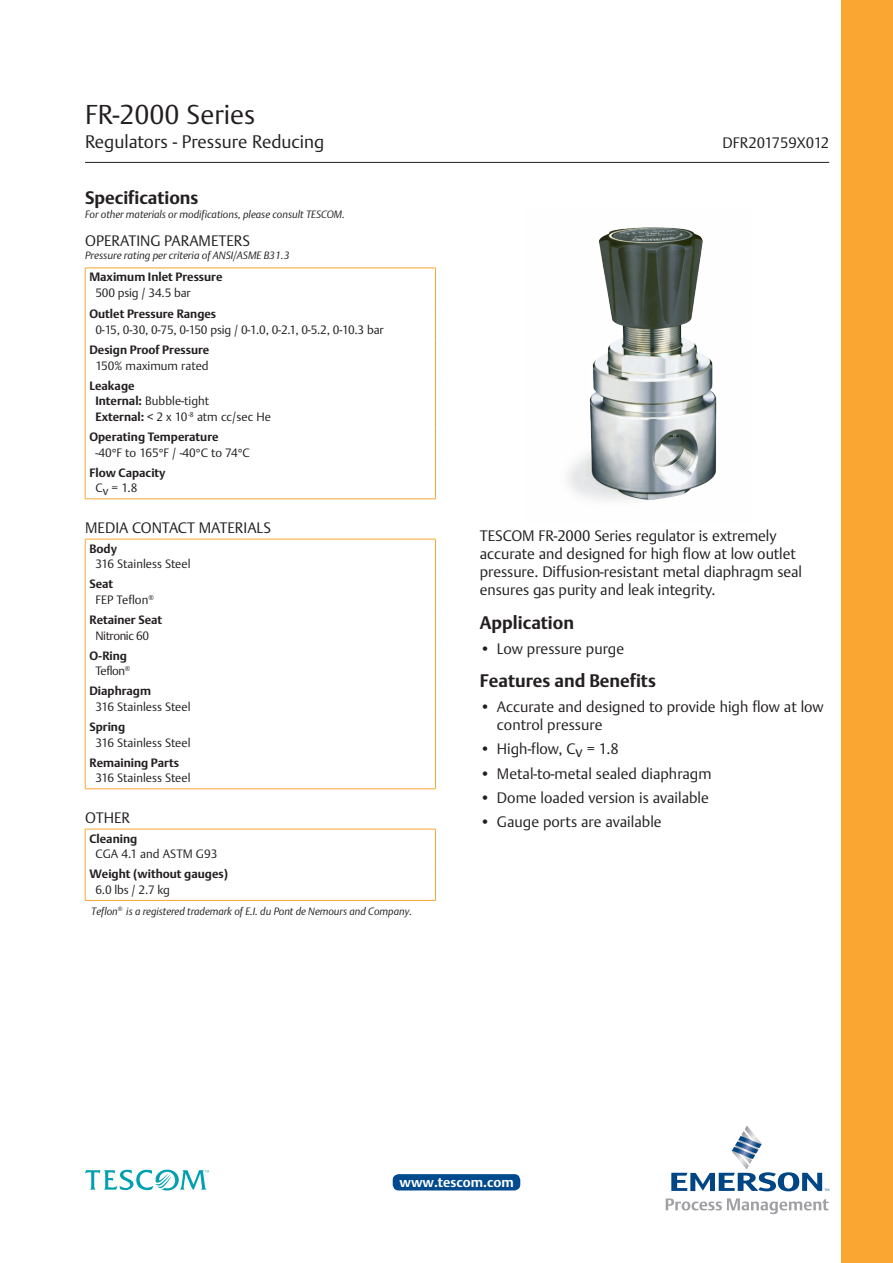
<style>
.page{position:relative;width:893px;height:1263px;background:#fff}
.page>*{position:absolute;margin:0;border:0;box-sizing:border-box;transform-origin:0 0}
.t1{font:300 27px "DTL Argo T";color:#231f20}
.t2{font:700 18px "DTL Argo T";color:#231f20}
.t3{font:300 18px "DTL Argo T";color:#231f20}
.t4{font:300 15px/18px "DTL Argo T";color:#231f20}
.t5{font:700 13.5px "DTL Argo T";color:#fff}
.t6{font:300 12px "DTL Argo T";color:#231f20}
.t7{font:700 12px "DTL Argo T";color:#231f20}
.t8{font:300 12px "DTL Argo T";letter-spacing:-.035em;color:#231f20}
.t9{font:italic 10.5px "DTL Argo T Light";color:#231f20}
.s1{font-weight:700}
</style>
<div class="page">
<div style="left:842px;top:0;width:51px;height:1263px;background:#faa633"></div>
<hr style="left:85px;top:162px;width:744px;height:1px;background:#231f20">
<hr style="left:85px;top:268px;width:351px;height:1px;background:#faa633">
<hr style="left:435px;top:305px;width:1px;height:35px;background:#faa633">
<hr style="left:85px;top:498px;width:351px;height:1px;background:#faa633">
<hr style="left:85px;top:268px;width:1px;height:37px;background:#faa633">
<hr style="left:435px;top:268px;width:1px;height:37px;background:#faa633">
<hr style="left:85px;top:305px;width:1px;height:35px;background:#faa633">
<hr style="left:85px;top:340px;width:1px;height:36px;background:#faa633">
<hr style="left:435px;top:340px;width:1px;height:36px;background:#faa633">
<hr style="left:85px;top:376px;width:1px;height:51px;background:#faa633">
<hr style="left:435px;top:376px;width:1px;height:51px;background:#faa633">
<hr style="left:85px;top:427px;width:1px;height:36px;background:#faa633">
<hr style="left:435px;top:427px;width:1px;height:36px;background:#faa633">
<hr style="left:85px;top:463px;width:1px;height:35px;background:#faa633">
<hr style="left:435px;top:463px;width:1px;height:35px;background:#faa633">
<hr style="left:85px;top:539px;width:351px;height:1px;background:#faa633">
<hr style="left:85px;top:539px;width:1px;height:36px;background:#faa633">
<hr style="left:435px;top:539px;width:1px;height:36px;background:#faa633">
<hr style="left:85px;top:575px;width:1px;height:35px;background:#faa633">
<hr style="left:435px;top:575px;width:1px;height:35px;background:#faa633">
<hr style="left:85px;top:610px;width:1px;height:36px;background:#faa633">
<hr style="left:435px;top:610px;width:1px;height:36px;background:#faa633">
<hr style="left:85px;top:646px;width:1px;height:36px;background:#faa633">
<hr style="left:435px;top:646px;width:1px;height:36px;background:#faa633">
<hr style="left:85px;top:682px;width:1px;height:35px;background:#faa633">
<hr style="left:435px;top:682px;width:1px;height:35px;background:#faa633">
<hr style="left:85px;top:717px;width:1px;height:36px;background:#faa633">
<hr style="left:435px;top:717px;width:1px;height:36px;background:#faa633">
<hr style="left:85px;top:753px;width:1px;height:35px;background:#faa633">
<hr style="left:435px;top:753px;width:1px;height:35px;background:#faa633">
<hr style="left:85px;top:829px;width:1px;height:36px;background:#faa633">
<hr style="left:435px;top:829px;width:1px;height:36px;background:#faa633">
<hr style="left:85px;top:865px;width:1px;height:35px;background:#faa633">
<hr style="left:435px;top:865px;width:1px;height:35px;background:#faa633">
<hr style="left:85px;top:788px;width:351px;height:1px;background:#faa633">
<hr style="left:85px;top:829px;width:351px;height:1px;background:#faa633">
<hr style="left:85px;top:900px;width:351px;height:1px;background:#faa633">
<img style="left:567px;top:227px;width:150px;height:273px">
<svg style="left:671px;top:1125px;width:158px;height:66px"></svg>
<svg style="left:666px;top:1198px;width:162px;height:16px"></svg>
<svg style="left:85px;top:1170px;width:124px;height:20px"></svg>
<div style="left:393px;top:1174px;width:127px;height:16px;background:#004a8d;border-radius:6px"></div>
<p class="t1" style="left:85px;top:98px;width:172px">FR-2000 Series</p>
<p class="t3" style="left:85px;top:131px;width:241px">Regulators - Pressure Reducing</p>
<p class="t4" style="left:723px;top:133px;width:108px">DFR201759X012</p>
<p class="t2" style="left:85px;top:187px;width:115px">Specifications</p>
<p class="t9" style="left:85px;top:208px;width:261px">For other materials or modifications, please consult TESCOM.</p>
<p class="t4" style="left:85px;top:231px;width:166px">OPERATING PARAMETERS</p>
<p class="t9" style="left:85px;top:249px;width:206px">Pressure rating per criteria of ANSI/ASME B31.3</p>
<p class="t7" style="left:89px;top:270px;width:135px">Maximum Inlet Pressure</p>
<p class="t6" style="left:95px;top:286px;width:97px">500 psig / 34.5 bar</p>
<p class="t7" style="left:89px;top:307px;width:128px">Outlet Pressure Ranges</p>
<p class="t6" style="left:95px;top:323px;width:290px">0-15, 0-30, 0-75, 0-150 psig / 0-1.0, 0-2.1, 0-5.2, 0-10.3 bar</p>
<p class="t7" style="left:89px;top:343px;width:121px">Design Proof Pressure</p>
<p class="t6" style="left:95px;top:358px;width:115px">150% maximum rated</p>
<p class="t7" style="left:89px;top:378px;width:47px">Leakage</p>
<p class="t6" style="left:95px;top:394px;width:115px"><span class="s1">Internal:</span> Bubble-tight</p>
<p class="t6" style="left:95px;top:410px;width:177px"><span class="s1">External:</span> &lt; 2 x 10<sup>-8</sup> atm cc/sec He</p>
<p class="t7" style="left:89px;top:430px;width:131px">Operating Temperature</p>
<p class="t6" style="left:95px;top:445px;width:156px">-40°F to 165°F / -40°C to 74°C</p>
<p class="t7" style="left:89px;top:465px;width:78px">Flow Capacity</p>
<p class="t6" style="left:95px;top:481px;width:43px">Cv = 1.8</p>
<p class="t4" style="left:85px;top:518px;width:187px">MEDIA CONTACT MATERIALS</p>
<p class="t7" style="left:89px;top:541px;width:29px">Body</p>
<p class="t6" style="left:95px;top:557px;width:97px">316 Stainless Steel</p>
<p class="t7" style="left:89px;top:577px;width:25px">Seat</p>
<p class="t6" style="left:95px;top:593px;width:60px">FEP Teflon<sup>®</sup></p>
<p class="t7" style="left:89px;top:613px;width:74px">Retainer Seat</p>
<p class="t8" style="left:95px;top:628px;width:55px">Nitronic 60</p>
<p class="t7" style="left:89px;top:648px;width:39px">O-Ring</p>
<p class="t6" style="left:95px;top:664px;width:36px">Teflon<sup>®</sup></p>
<p class="t7" style="left:89px;top:684px;width:63px">Diaphragm</p>
<p class="t6" style="left:95px;top:700px;width:97px">316 Stainless Steel</p>
<p class="t7" style="left:89px;top:720px;width:37px">Spring</p>
<p class="t6" style="left:95px;top:735px;width:97px">316 Stainless Steel</p>
<p class="t7" style="left:89px;top:755px;width:91px">Remaining Parts</p>
<p class="t6" style="left:95px;top:771px;width:97px">316 Stainless Steel</p>
<p class="t4" style="left:85px;top:808px;width:47px">OTHER</p>
<p class="t7" style="left:89px;top:831px;width:49px">Cleaning</p>
<p class="t6" style="left:95px;top:847px;width:123px">CGA 4.1 and ASTM G93</p>
<p class="t7" style="left:89px;top:867px;width:140px">Weight (without gauges)</p>
<p class="t6" style="left:95px;top:883px;width:76px">6.0 lbs / 2.7 kg</p>
<p class="t9" style="left:91px;top:904px;width:322px">Teflon<sup>®</sup> is a registered trademark of E.I. du Pont de Nemours and Company.</p>
<p class="t4" style="left:480px;top:527px;width:324px">TESCOM FR-2000 Series regulator is extremely accurate and designed for high flow at low outlet pressure. Diffusion-resistant metal diaphragm seal ensures gas purity and leak integrity.</p>
<p class="t2" style="left:480px;top:612px;width:96px">Application</p>
<p class="t4" style="left:480px;top:639px;width:146px">• Low pressure purge</p>
<p class="t2" style="left:480px;top:670px;width:178px">Features and Benefits</p>
<p class="t4" style="left:497px;top:697px;width:328px;text-indent:-17px">• Accurate and designed to provide high flow at low control pressure</p>
<p class="t4" style="left:480px;top:740px;width:140px">• High-flow, Cv = 1.8</p>
<p class="t4" style="left:480px;top:764px;width:233px">• Metal-to-metal sealed diaphragm</p>
<p class="t4" style="left:480px;top:788px;width:231px">• Dome loaded version is available</p>
<p class="t4" style="left:480px;top:813px;width:183px">• Gauge ports are available</p>
<p class="t5" style="left:400px;top:1174px;width:116px">www.tescom.com</p>
</div>
